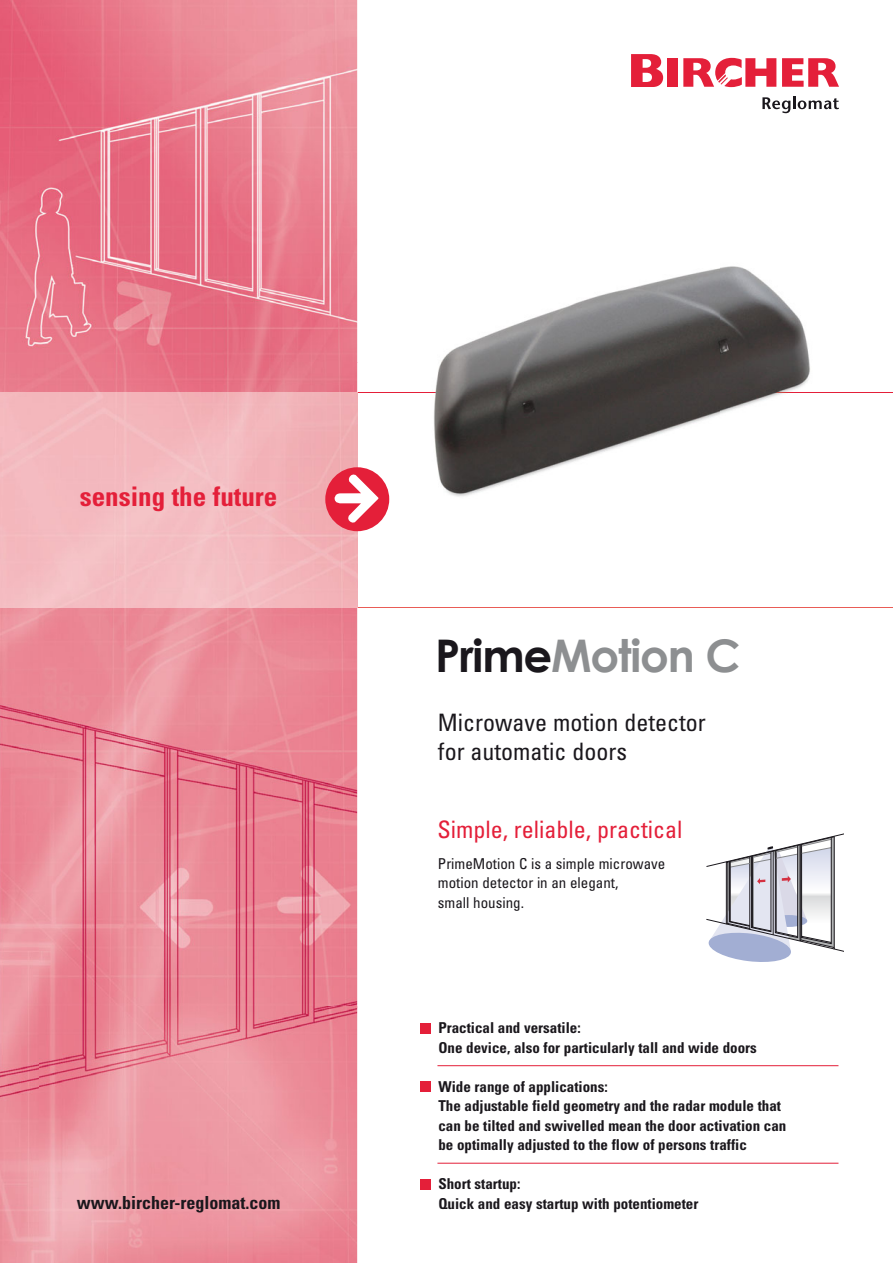
<style>
.page{position:relative;width:893px;height:1263px;background:#fff}
.page>*{position:absolute;margin:0;border:0;box-sizing:border-box;transform-origin:0 0}
.t1{font:700 45px "Century Gothic";letter-spacing:-.025em;color:#8d8f91}
.t2{font:700 condensed 27px "Univers";color:#e41f39}
.t3{font:condensed 24px/28.8px "Univers";color:#1a171c}
.t4{font:condensed 24px "Univers";color:#e41f39}
.t5{font:700 condensed 18px "Univers";color:#1a171c}
.t6{font:700 condensed 15px/19.5px "Univers";color:#1a171c}
.t7{font:condensed 15px/19.5px "Univers";color:#1a171c}
.s1{color:#1a171c}
</style>
<div class="page">
<hr style="left:357px;top:392px;width:536px;height:1px;background:#e41f39">
<hr style="left:357px;top:607px;width:536px;height:1px;background:#e95c56">
<img style="left:0;top:0;width:357px;height:392px">
<img style="left:0;top:607px;width:39px;height:656px">
<img style="left:39px;top:607px;width:318px;height:656px">
<img style="left:0;top:392px;width:357px;height:215px">
<div style="left:325px;top:467px;width:64px;height:64px;background:#e41f39;border-radius:50%"></div>
<svg style="left:335px;top:475px;width:43px;height:48px"></svg>
<svg style="left:707px;top:833px;width:137px;height:129px"></svg>
<img style="left:434px;top:266px;width:376px;height:231px">
<img style="left:434px;top:392px;width:376px;height:1px">
<div style="left:668px;top:58px;width:10px;height:29px;background:#e41f39"></div>
<svg style="left:782px;top:58px;width:57px;height:29px"></svg>
<svg style="left:631px;top:54px;width:32px;height:33px"></svg>
<svg style="left:683px;top:58px;width:93px;height:29px"></svg>
<svg style="left:762px;top:97px;width:77px;height:16px"></svg>
<hr style="left:437px;top:1065px;width:401px;height:1px;background:#e41f39">
<hr style="left:437px;top:1163px;width:401px;height:1px;background:#e41f39">
<div style="left:420px;top:1023px;width:11px;height:10px;background:#e41f39"></div>
<div style="left:420px;top:1081px;width:11px;height:11px;background:#e41f39"></div>
<div style="left:420px;top:1179px;width:11px;height:10px;background:#e41f39"></div>
<h2 class="t2" style="left:80px;top:486px;width:199px">sensing the future</h2>
<h1 class="t1" style="left:435px;top:627px;width:307px"><span class="s1">Prime</span>Motion C</h1>
<h3 class="t3" style="left:438px;top:710px;width:269px">Microwave motion detector for automatic doors</h3>
<h3 class="t4" style="left:437px;top:821px;width:246px">Simple, reliable, practical</h3>
<p class="t7" style="left:438px;top:855px;width:229px">PrimeMotion C is a simple microwave motion detector in an elegant,<br>small housing.</p>
<p class="t6" style="left:438px;top:1020px;width:320px">Practical and versatile:<br>One device, also for particularly tall and wide doors</p>
<p class="t6" style="left:438px;top:1078px;width:349px">Wide range of applications:<br>The adjustable field geometry and the radar module that can be tilted and swivelled mean the door activation can be optimally adjusted to the flow of persons traffic</p>
<p class="t6" style="left:438px;top:1176px;width:83px">Short startup:</p>
<p class="t5" style="left:77px;top:1196px;width:205px">www.bircher-reglomat.com</p>
<p class="t6" style="left:438px;top:1195px;width:261px">Quick and easy startup with potentiometer</p>
</div>
